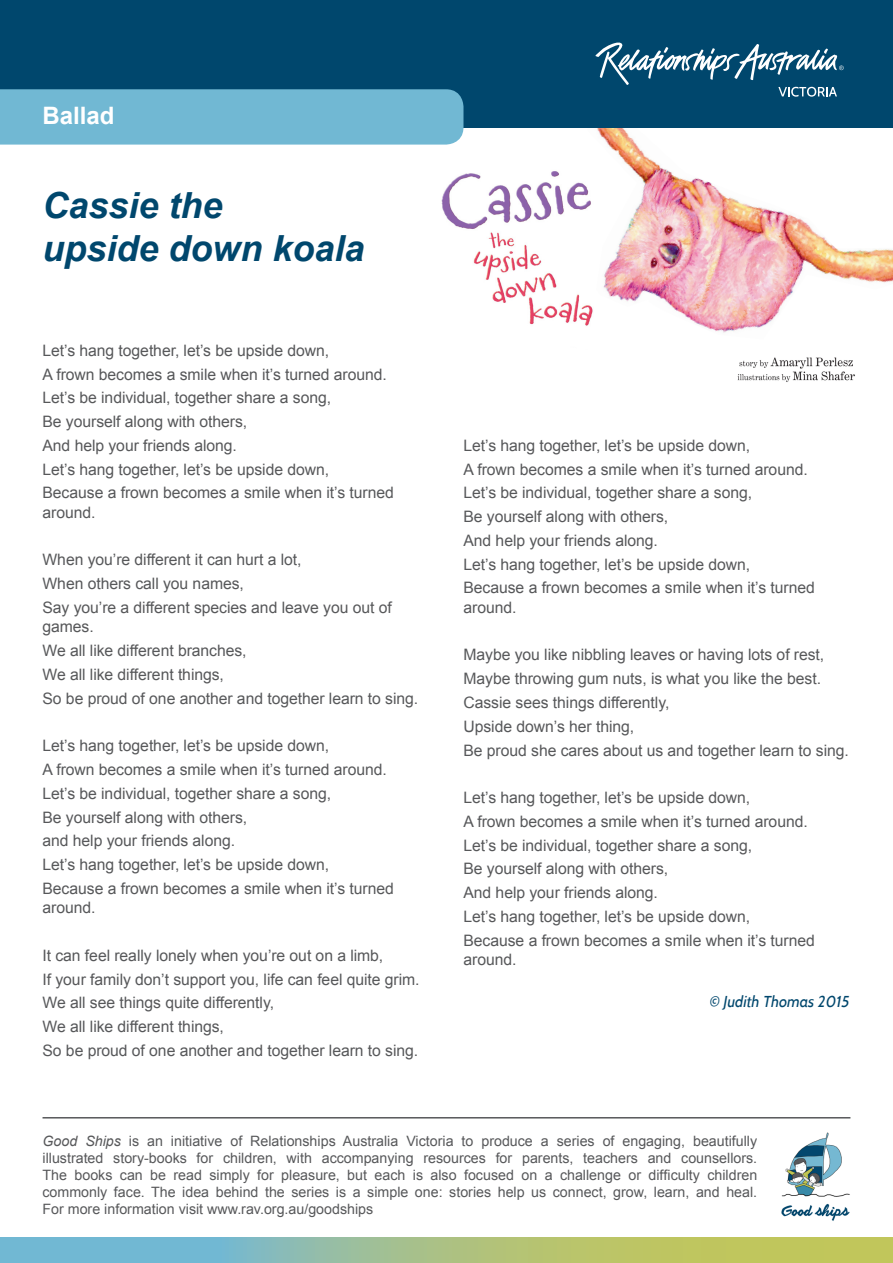
<style>
.page{position:relative;width:893px;height:1263px;background:#fff}
.page>*{position:absolute;margin:0;border:0;box-sizing:border-box;transform-origin:0 0}
.Topic_heading{font:italic 700 36px/43.2px "Arial";color:#00476d}
.Resource_type_headin{font:700 24px "Arial";color:#fff}
.Main_text{font:15.75px/19.5px "Arial";letter-spacing:-.005em;color:#57585a}
.Question{font:italic 15.75px "Cabin";color:#00476d}
.Footer_text{font:14.25px/17.1px "Arial";color:#57585a;text-align:justify}
.s1{font-style:italic}
</style>
<div class="page">
<img style="left:597px;top:128px;width:296px;height:205px">
<div style="left:0;top:0;width:893px;height:128px;background:#00476d"></div>
<img style="left:781px;top:1132px;width:69px;height:89px">
<svg style="left:0;top:1237px;width:893px;height:26px;background:#9fbf91"></svg>
<img style="left:441px;top:169px;width:204px;height:164px">
<img style="left:737px;top:357px;width:118px;height:25px">
<svg style="left:595px;top:43px;width:249px;height:54px"></svg>
<div style="left:0;top:89px;width:463px;height:56px;background:#71b8d3"></div>
<hr style="left:43px;top:1117px;width:807px;height:1px;background:#57585a">
<p class="Resource_type_headin" style="left:43px;top:98px;width:74px">Ballad</p>
<p class="Topic_heading" style="left:43px;top:184px;width:324px">Cassie the<br>upside down koala</p>
<p class="Main_text" style="left:43px;top:340px;width:288px">Let’s hang together, let’s be upside down,</p>
<p class="Main_text" style="left:43px;top:364px;width:346px">A frown becomes a smile when it’s turned around.</p>
<p class="Main_text" style="left:43px;top:388px;width:290px">Let’s be individual, together share a song,</p>
<p class="Main_text" style="left:43px;top:412px;width:206px">Be yourself along with others,</p>
<p class="Main_text" style="left:43px;top:436px;width:196px">And help your friends along.</p>
<p class="Main_text" style="left:43px;top:459px;width:288px">Let’s hang together, let’s be upside down,</p>
<p class="Main_text" style="left:43px;top:483px;width:353px">Because a frown becomes a smile when it’s turned around.</p>
<p class="Main_text" style="left:43px;top:550px;width:261px">When you’re different it can hurt a lot,</p>
<p class="Main_text" style="left:43px;top:574px;width:203px">When others call you names,</p>
<p class="Main_text" style="left:43px;top:598px;width:351px">Say you’re a different species and leave you out of games.</p>
<p class="Main_text" style="left:43px;top:641px;width:206px">We all like different branches,</p>
<p class="Main_text" style="left:43px;top:665px;width:183px">We all like different things,</p>
<p class="Main_text" style="left:43px;top:688px;width:377px">So be proud of one another and together learn to sing.</p>
<p class="Main_text" style="left:43px;top:736px;width:288px">Let’s hang together, let’s be upside down,</p>
<p class="Main_text" style="left:43px;top:760px;width:346px">A frown becomes a smile when it’s turned around.</p>
<p class="Main_text" style="left:43px;top:783px;width:290px">Let’s be individual, together share a song,</p>
<p class="Main_text" style="left:43px;top:807px;width:206px">Be yourself along with others,</p>
<p class="Main_text" style="left:43px;top:831px;width:194px">and help your friends along.</p>
<p class="Main_text" style="left:43px;top:855px;width:288px">Let’s hang together, let’s be upside down,</p>
<p class="Main_text" style="left:43px;top:878px;width:353px">Because a frown becomes a smile when it’s turned around.</p>
<p class="Main_text" style="left:43px;top:945px;width:342px">It can feel really lonely when you’re out on a limb,</p>
<p class="Main_text" style="left:43px;top:969px;width:379px">If your family don’t support you, life can feel quite grim.</p>
<p class="Main_text" style="left:43px;top:993px;width:233px">We all see things quite differently,</p>
<p class="Main_text" style="left:43px;top:1017px;width:183px">We all like different things,</p>
<p class="Main_text" style="left:43px;top:1040px;width:377px">So be proud of one another and together learn to sing.</p>
<p class="Main_text" style="left:463px;top:436px;width:288px">Let’s hang together, let’s be upside down,</p>
<p class="Main_text" style="left:463px;top:459px;width:346px">A frown becomes a smile when it’s turned around.</p>
<p class="Main_text" style="left:463px;top:483px;width:290px">Let’s be individual, together share a song,</p>
<p class="Main_text" style="left:463px;top:507px;width:206px">Be yourself along with others,</p>
<p class="Main_text" style="left:463px;top:531px;width:196px">And help your friends along.</p>
<p class="Main_text" style="left:463px;top:554px;width:288px">Let’s hang together, let’s be upside down,</p>
<p class="Main_text" style="left:463px;top:578px;width:353px">Because a frown becomes a smile when it’s turned around.</p>
<p class="Main_text" style="left:463px;top:645px;width:362px">Maybe you like nibbling leaves or having lots of rest,</p>
<p class="Main_text" style="left:463px;top:669px;width:359px">Maybe throwing gum nuts, is what you like the best.</p>
<p class="Main_text" style="left:463px;top:693px;width:207px">Cassie sees things differently,</p>
<p class="Main_text" style="left:463px;top:716px;width:172px">Upside down’s her thing,</p>
<p class="Main_text" style="left:463px;top:740px;width:387px">Be proud she cares about us and together learn to sing.</p>
<p class="Main_text" style="left:463px;top:788px;width:288px">Let’s hang together, let’s be upside down,</p>
<p class="Main_text" style="left:463px;top:811px;width:346px">A frown becomes a smile when it’s turned around.</p>
<p class="Main_text" style="left:463px;top:835px;width:290px">Let’s be individual, together share a song,</p>
<p class="Main_text" style="left:463px;top:859px;width:206px">Be yourself along with others,</p>
<p class="Main_text" style="left:463px;top:883px;width:196px">And help your friends along.</p>
<p class="Main_text" style="left:463px;top:906px;width:288px">Let’s hang together, let’s be upside down,</p>
<p class="Main_text" style="left:463px;top:930px;width:353px">Because a frown becomes a smile when it’s turned around.</p>
<p class="Question" style="left:709px;top:992px;width:142px">© Judith Thomas 2015</p>
<p class="Footer_text" style="left:43px;top:1132px;width:716px"><span class="s1">Good Ships</span> is an initiative of Relationships Australia Victoria to produce a series of engaging, beautifully illustrated story-books for children, with accompanying resources for parents, teachers and counsellors.<br>The books can be read simply for pleasure, but each is also focused on a challenge or difficulty children commonly face. The idea behind the series is a simple one: stories help us connect, grow, learn, and heal.<br>For more information visit www.rav.org.au/goodships</p>
</div>
